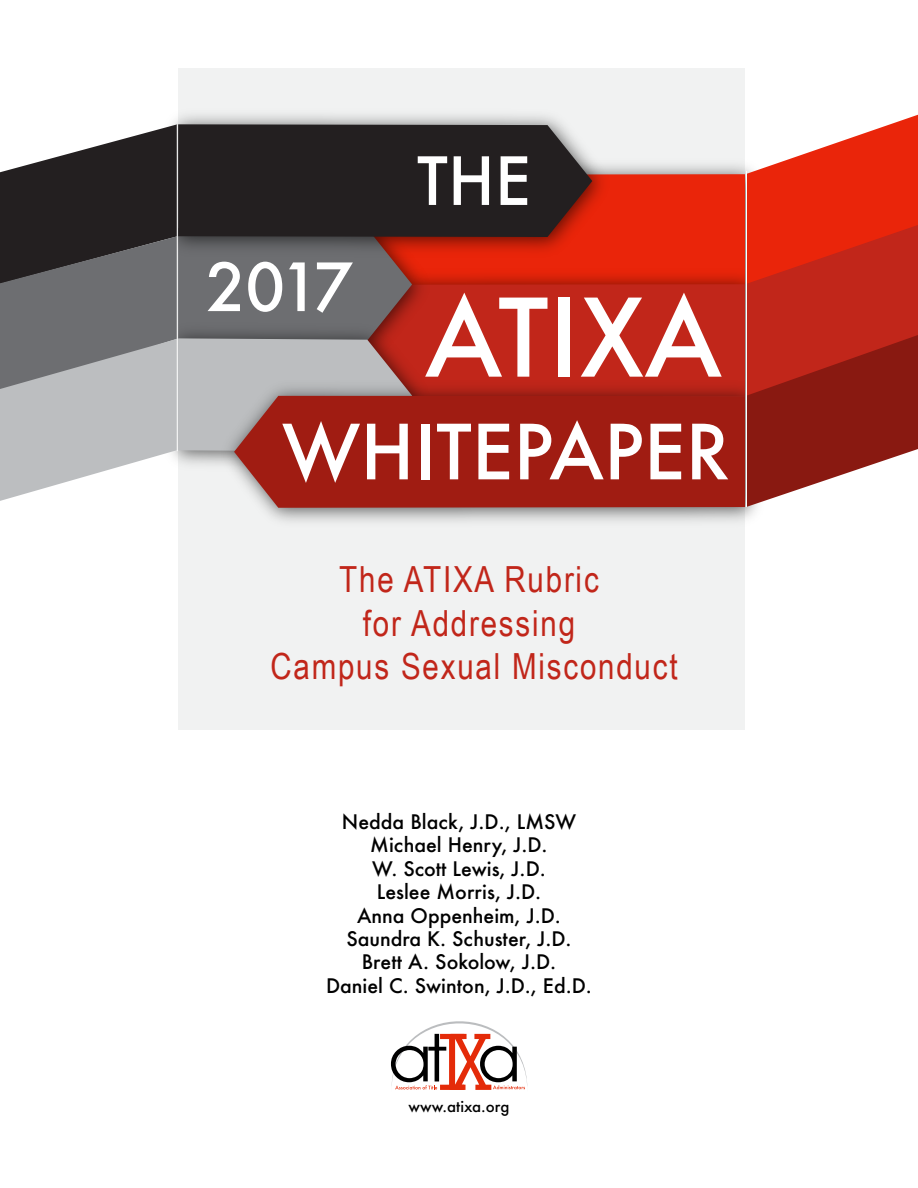
<style>
.page{position:relative;width:918px;height:1188px;background:#fff}
.page>*{position:absolute;margin:0;border:0;box-sizing:border-box;transform-origin:0 0}
.t1{font:500 104.85px "Futura";color:#fff}
.t2{font:500 73.8px "Futura";color:#fff}
.t3{font:500 64.5px "Futura";color:#fff}
.t4{font:36px/43.2px "Arial Narrow";letter-spacing:.05em;color:#c1261a;text-align:center}
.t5{font:500 19.5px/23.4px "Futura";color:#000;text-align:center}
.t6{font:500 15px "Futura";color:#000}
</style>
<div class="page">
<div style="left:178px;top:69px;width:567px;height:661px;background:#f1f2f2"></div>
<svg style="left:391px;top:1021px;width:136px;height:69px"></svg>
<svg style="left:0;top:115px;width:918px;height:392px;background:#9c5049"></svg>
<hr style="left:177px;top:124px;width:1px;height:327px;background:#fff">
<hr style="left:746px;top:171px;width:1px;height:336px;background:#fff">
<h3 class="t3" style="left:206px;top:243px;width:149px">2017</h3>
<h3 class="t3" style="left:417px;top:137px;width:115px">THE</h3>
<h1 class="t1" style="left:425px;top:266px;width:299px">ATIXA</h1>
<h2 class="t2" style="left:282px;top:401px;width:449px">WHITEPAPER</h2>
<h3 class="t4" style="left:270px;top:557px;width:409px">The ATIXA Rubric<br>for Addressing<br>Campus Sexual Misconduct</h3>
<p class="t5" style="left:326px;top:810px;width:267px">Nedda Black, J.D., LMSW<br>Michael Henry, J.D.<br>W. Scott Lewis, J.D.<br>Leslee Morris, J.D.<br>Anna Oppenheim, J.D.<br>Saundra K. Schuster, J.D.<br>Brett A. Sokolow, J.D.<br>Daniel C. Swinton, J.D., Ed.D.</p>
<p class="t6" style="left:409px;top:1096px;width:102px">www.atixa.org</p>
</div>
